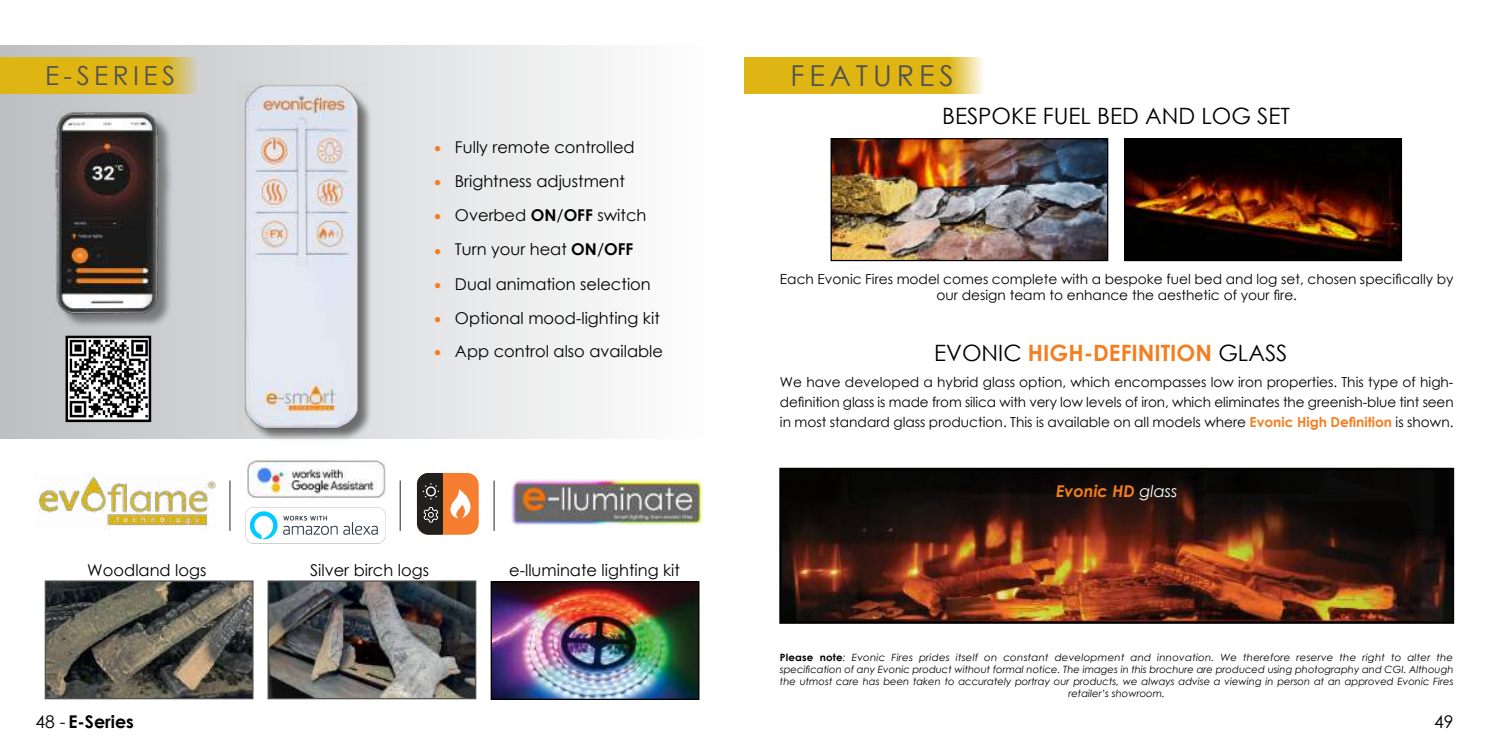
<style>
.page{position:relative;width:1489px;height:745px;background:#fff}
.page>*{position:absolute;margin:0;border:0;box-sizing:border-box;transform-origin:0 0}
.t1{font:28.75px "Century Gothic";letter-spacing:.17em;color:#515153}
.t2{font:26.25px "Century Gothic";letter-spacing:.17em;color:#515153}
.t3{font:700 22.5px "Century Gothic";color:#f47e1f}
.t4{font:22.5px "Century Gothic";color:#000}
.t5{font:20px "Minion Pro";color:#f47e1f}
.t6{font:700 17.5px "Century Gothic";color:#000}
.t7{font:17.5px "Century Gothic";color:#000}
.t8{font:16.25px "Century Gothic";color:#000}
.t9{font:italic 700 16.25px "Century Gothic";color:#f47e1f}
.t10{font:13.75px/20px "Century Gothic";color:#000;text-align:center}
.t11{font:italic 10px/12px "Century Gothic";color:#000;text-align:center}
.s1{font-family:"Minion Pro";font-size:20px;color:#f47e1f}
.s2{font-weight:700}
.s3{font-weight:400;color:#000}
.s4{font-weight:700;color:#f47e1f}
.s5{font-weight:400;color:#fff}
.s6{font-weight:700;font-style:normal}
.s7{font-weight:400}
</style>
<div class="page">
<img style="left:47px;top:582px;width:204px;height:114px">
<div style="left:45px;top:580px;width:208px;height:118px;border:1px solid #515153"></div>
<img style="left:269px;top:582px;width:205px;height:114px">
<div style="left:267px;top:580px;width:209px;height:118px;border:1px solid #515153"></div>
<div style="left:0;top:45px;width:709px;height:393px;background:linear-gradient(to right,#bdbfbe,#fefeff)"></div>
<div style="left:0;top:58px;width:198px;height:36px;background:#deb513"></div>
<img style="left:38px;top:473px;width:178px;height:56px">
<img style="left:492px;top:582px;width:205px;height:115px">
<div style="left:490px;top:580px;width:209px;height:119px;border:1px solid #000"></div>
<div style="left:744px;top:58px;width:239px;height:36px;background:#deb513"></div>
<img style="left:832px;top:140px;width:274px;height:119px">
<div style="left:830px;top:138px;width:278px;height:123px;border:1px solid #000"></div>
<img style="left:1126px;top:140px;width:273px;height:119px">
<div style="left:1124px;top:138px;width:277px;height:123px;border:1px solid #000"></div>
<div style="left:779px;top:467px;width:674px;height:156px;border:2px solid #000"></div>
<img style="left:781px;top:470px;width:672px;height:151px">
<img style="left:245px;top:507px;width:141px;height:37px">
<hr style="left:229px;top:480px;width:1px;height:50px;background:#515153">
<hr style="left:399px;top:480px;width:2px;height:50px;background:#515153">
<hr style="left:493px;top:480px;width:1px;height:50px;background:#515153">
<img style="left:247px;top:460px;width:139px;height:37px">
<img style="left:511px;top:479px;width:192px;height:46px">
<svg style="left:417px;top:473px;width:61px;height:61px;background:#a66b45"></svg>
<img style="left:69px;top:338px;width:79px;height:81px">
<div style="left:66px;top:335px;width:85px;height:87px;border:2px solid #000"></div>
<div style="left:59px;top:114px;width:115px;height:214px;background:#000;opacity:.4"></div>
<img style="left:54px;top:110px;width:108px;height:206px">
<div style="left:247px;top:88px;width:125px;height:353px;background:#000;opacity:.5"></div>
<img style="left:234px;top:81px;width:133px;height:349px">
<h2 class="t2" style="left:45px;top:57px;width:132px">E-SERIES</h2>
<p class="t8" style="left:433px;top:135px;width:202px"><span class="s1">•</span> Fully remote controlled</p>
<p class="t8" style="left:433px;top:170px;width:193px"><span class="s1">•</span> Brightness adjustment</p>
<h3 class="t5" style="left:433px;top:201px;width:9px">•</h3>
<p class="t8" style="left:455px;top:204px;width:193px">Overbed <span class="s2">ON</span>/<span class="s2">OFF</span> switch</p>
<h3 class="t5" style="left:433px;top:236px;width:9px">•</h3>
<p class="t8" style="left:455px;top:238px;width:180px">Turn your heat <span class="s2">ON</span>/<span class="s2">OFF</span></p>
<h3 class="t5" style="left:433px;top:270px;width:9px">•</h3>
<p class="t8" style="left:455px;top:272px;width:197px">Dual animation selection</p>
<h3 class="t5" style="left:433px;top:304px;width:9px">•</h3>
<p class="t8" style="left:455px;top:306px;width:206px">Optional mood-lighting kit</p>
<p class="t8" style="left:433px;top:340px;width:231px"><span class="s1">•</span> App control also available</p>
<p class="t8" style="left:87px;top:558px;width:121px">Woodland logs</p>
<p class="t8" style="left:310px;top:558px;width:120px">Silver birch logs</p>
<p class="t8" style="left:509px;top:558px;width:172px">e-lluminate lighting kit</p>
<h1 class="t1" style="left:790px;top:56px;width:165px">FEATURES</h1>
<h3 class="t4" style="left:942px;top:100px;width:349px">BESPOKE FUEL BED AND LOG SET</h3>
<p class="t10" style="left:780px;top:270px;width:675px;line-height:16.5px">Each Evonic Fires model comes complete with a bespoke fuel bed and log set, chosen specifically by our design team to enhance the aesthetic of your fire.</p>
<h3 class="t3" style="left:934px;top:335px;width:355px"><span class="s3">EVONIC</span> HIGH-DEFINITION <span class="s3">GLASS</span></h3>
<p class="t10" style="left:780px;top:371px;width:675px;text-align:justify">We have developed a hybrid glass option, which encompasses low iron properties. This type of high&shy;definition glass is made from silica with very low levels of iron, which eliminates the greenish-blue tint seen in most standard glass production. This is available on all models where <span class="s4">Evonic High Definition</span> is shown.</p>
<p class="t9" style="left:1055px;top:478px;width:123px">Evonic HD <span class="s5">glass</span></p>
<p class="t11" style="left:780px;top:650px;width:675px"><span class="s6">Please note</span>: Evonic Fires prides itself on constant development and innovation. We therefore reserve the right to alter the specification of any Evonic product without formal notice. The images in this brochure are produced using photography and CGI. Although the utmost care has been taken to accurately portray our products, we always advise a viewing in person at an approved Evonic Fires retailer’s showroom.</p>
<p class="t6" style="left:35px;top:708px;width:100px"><span class="s7">48 -</span> E-Series</p>
<p class="t7" style="left:1433px;top:709px;width:21px">49</p>
</div>
